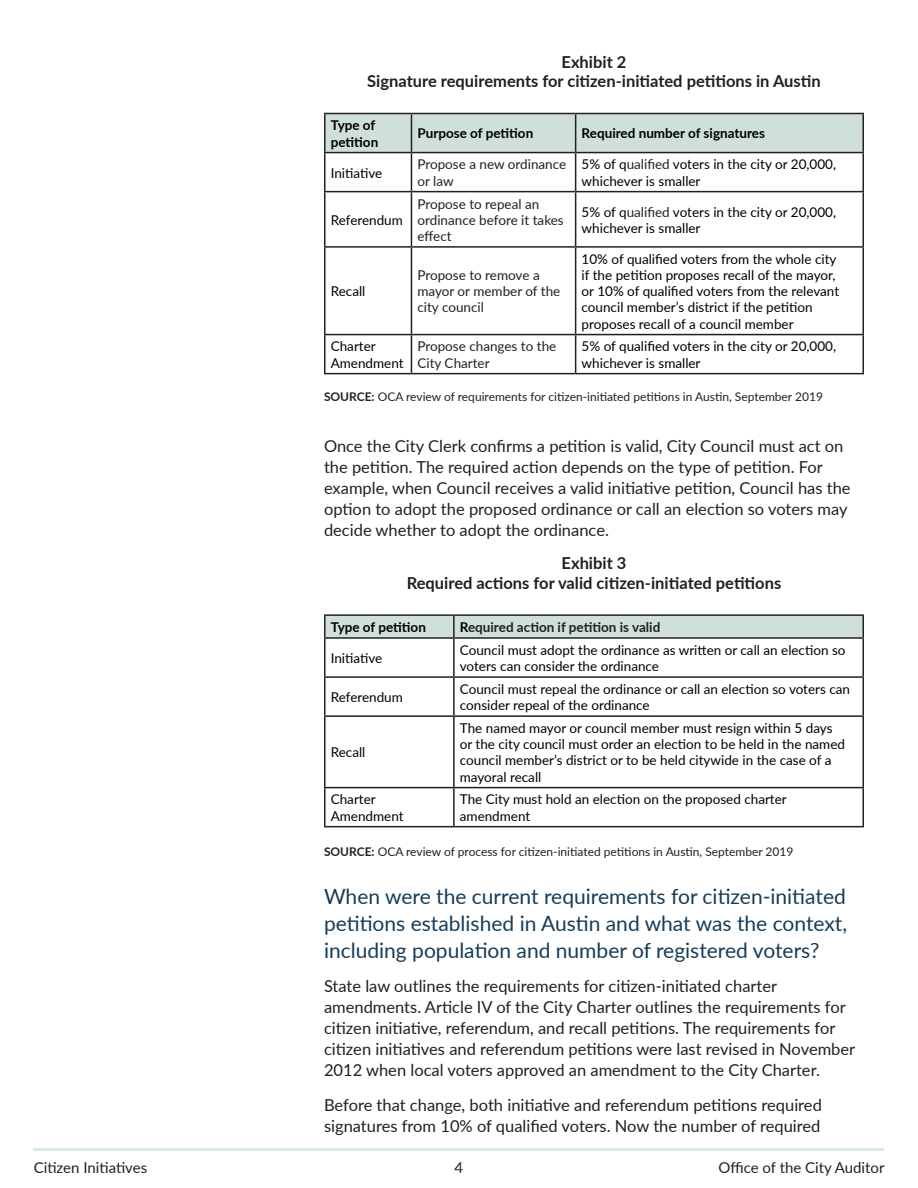
<style>
.page{position:relative;width:918px;height:1188px;background:#fff}
.page>*{position:absolute;margin:0;border:0;box-sizing:border-box;transform-origin:0 0}
.Body_Text{font:21px/27px "Lato";color:#163c58;text-align:justify}
.Body_Text-2{font:16.5px/21px "Lato";color:#231f20}
.Exhibit_Title{font:700 16.5px/19.5px "Lato";color:#231f20;text-align:center}
.t1{font:15px "Lato";color:#231f20}
.t2{font:13.5px/16.2px "Lato";color:#000}
.t3{font:13.5px/16.2px "Lato";color:#231f20}
.t4{font:700 13.5px/16.2px "Lato";color:#000}
.t5{font:700 13.5px "Lato";color:#231f20}
.Exhibit_Source{font:12px "Lato";color:#231f20}
.Body_Text-3{font:12px "Lato";color:#231f20}
.s1{color:#231f20}
.s2{font-weight:700}
.s3{color:#000}
</style>
<div class="page">
<hr style="left:34px;top:1149px;width:850px;height:2px;background:#dbe7e3">
<div style="left:326px;top:114px;width:536px;height:38px;background:#cfdfda"></div>
<hr style="left:324px;top:153px;width:2px;height:38px;background:#231f20">
<hr style="left:411px;top:153px;width:1px;height:38px;background:#231f20">
<hr style="left:575px;top:153px;width:1px;height:38px;background:#231f20">
<hr style="left:862px;top:153px;width:2px;height:38px;background:#231f20">
<hr style="left:324px;top:191px;width:87px;height:1px;background:#231f20">
<hr style="left:324px;top:192px;width:2px;height:54px;background:#231f20">
<hr style="left:411px;top:191px;width:165px;height:1px;background:#231f20">
<hr style="left:411px;top:192px;width:1px;height:54px;background:#231f20">
<hr style="left:576px;top:191px;width:288px;height:1px;background:#231f20">
<hr style="left:575px;top:192px;width:1px;height:54px;background:#231f20">
<hr style="left:862px;top:192px;width:2px;height:54px;background:#231f20">
<hr style="left:324px;top:246px;width:87px;height:2px;background:#231f20">
<hr style="left:324px;top:248px;width:2px;height:86px;background:#231f20">
<hr style="left:411px;top:246px;width:165px;height:2px;background:#231f20">
<hr style="left:411px;top:248px;width:1px;height:86px;background:#231f20">
<hr style="left:576px;top:246px;width:288px;height:2px;background:#231f20">
<hr style="left:575px;top:248px;width:1px;height:86px;background:#231f20">
<hr style="left:862px;top:248px;width:2px;height:86px;background:#231f20">
<hr style="left:324px;top:334px;width:87px;height:1px;background:#231f20">
<hr style="left:324px;top:335px;width:2px;height:38px;background:#231f20">
<hr style="left:411px;top:334px;width:165px;height:1px;background:#231f20">
<hr style="left:411px;top:335px;width:1px;height:38px;background:#231f20">
<hr style="left:576px;top:334px;width:288px;height:1px;background:#231f20">
<hr style="left:575px;top:335px;width:1px;height:38px;background:#231f20">
<hr style="left:862px;top:335px;width:2px;height:38px;background:#231f20">
<hr style="left:324px;top:373px;width:87px;height:1px;background:#231f20">
<hr style="left:411px;top:373px;width:165px;height:1px;background:#231f20">
<hr style="left:576px;top:373px;width:288px;height:1px;background:#231f20">
<hr style="left:324px;top:113px;width:87px;height:1px;background:#231f20">
<hr style="left:324px;top:114px;width:2px;height:38px;background:#231f20">
<hr style="left:324px;top:152px;width:87px;height:1px;background:#231f20">
<hr style="left:411px;top:113px;width:165px;height:1px;background:#231f20">
<hr style="left:411px;top:114px;width:1px;height:38px;background:#231f20">
<hr style="left:411px;top:152px;width:165px;height:1px;background:#231f20">
<hr style="left:576px;top:113px;width:288px;height:1px;background:#231f20">
<hr style="left:575px;top:114px;width:1px;height:38px;background:#231f20">
<hr style="left:576px;top:152px;width:288px;height:1px;background:#231f20">
<hr style="left:862px;top:114px;width:2px;height:38px;background:#231f20">
<div style="left:326px;top:616px;width:536px;height:21px;background:#cfdfda"></div>
<hr style="left:324px;top:639px;width:2px;height:37px;background:#231f20">
<hr style="left:453px;top:639px;width:2px;height:37px;background:#231f20">
<hr style="left:862px;top:639px;width:2px;height:37px;background:#231f20">
<hr style="left:324px;top:676px;width:130px;height:2px;background:#231f20">
<hr style="left:324px;top:678px;width:2px;height:37px;background:#231f20">
<hr style="left:454px;top:676px;width:410px;height:2px;background:#231f20">
<hr style="left:453px;top:678px;width:2px;height:37px;background:#231f20">
<hr style="left:862px;top:678px;width:2px;height:37px;background:#231f20">
<hr style="left:324px;top:715px;width:130px;height:2px;background:#231f20">
<hr style="left:324px;top:717px;width:2px;height:70px;background:#231f20">
<hr style="left:454px;top:715px;width:410px;height:2px;background:#231f20">
<hr style="left:453px;top:717px;width:2px;height:70px;background:#231f20">
<hr style="left:862px;top:717px;width:2px;height:70px;background:#231f20">
<hr style="left:324px;top:787px;width:130px;height:1px;background:#231f20">
<hr style="left:324px;top:788px;width:2px;height:38px;background:#231f20">
<hr style="left:454px;top:787px;width:410px;height:1px;background:#231f20">
<hr style="left:453px;top:788px;width:2px;height:38px;background:#231f20">
<hr style="left:862px;top:788px;width:2px;height:38px;background:#231f20">
<hr style="left:324px;top:826px;width:130px;height:1px;background:#231f20">
<hr style="left:454px;top:826px;width:410px;height:1px;background:#231f20">
<hr style="left:324px;top:614px;width:130px;height:2px;background:#231f20">
<hr style="left:324px;top:616px;width:2px;height:21px;background:#231f20">
<hr style="left:324px;top:637px;width:130px;height:2px;background:#231f20">
<hr style="left:454px;top:614px;width:410px;height:2px;background:#231f20">
<hr style="left:453px;top:616px;width:2px;height:21px;background:#231f20">
<hr style="left:862px;top:616px;width:2px;height:21px;background:#231f20">
<hr style="left:454px;top:637px;width:410px;height:2px;background:#231f20">
<p class="Exhibit_Title" style="left:367px;top:51px;width:455px">Exhibit 2<br>Signature requirements for citizen-initiated petitions in Austin</p>
<p class="t4" style="left:331px;top:117px;width:49px">Type of petition</p>
<p class="t4" style="left:417px;top:125px;width:117px">Purpose of petition</p>
<p class="t4" style="left:582px;top:125px;width:185px">Required number of signatures</p>
<p class="t2" style="left:331px;top:164px;width:53px">Initiative</p>
<p class="t3" style="left:417px;top:156px;width:150px">Propose a new ordinance or law</p>
<p class="t2" style="left:582px;top:156px;width:256px">5% of q<span class="s1">ualified</span> voters in the city or 20,000, whichever is smaller</p>
<p class="t2" style="left:331px;top:211px;width:74px">Referendum</p>
<p class="t3" style="left:417px;top:195px;width:148px">Propose to repeal an ordinance before it takes effect</p>
<p class="t2" style="left:582px;top:203px;width:256px">5% of q<span class="s1">ualified</span> voters in the city or 20,000, whichever is smaller</p>
<p class="t2" style="left:331px;top:283px;width:36px">Recall</p>
<p class="t3" style="left:417px;top:266px;width:144px">Propose to remove a mayor or member of the city council</p>
<p class="t2" style="left:582px;top:250px;width:259px">10% of qualified voters from the whole city if the petition proposes recall of the mayor, or 10% of qualified voters from the relevant council member’s district if the petition proposes recall of a council member</p>
<p class="t2" style="left:331px;top:338px;width:74px">Charter<br>Amendment</p>
<p class="t3" style="left:417px;top:338px;width:140px">Propose changes to the<br>City Charter</p>
<p class="t2" style="left:582px;top:338px;width:256px">5% of qualified voters in the city or 20,000, whichever is smaller</p>
<p class="Exhibit_Source" style="left:324px;top:388px;width:500px"><span class="s2">SOURCE:</span> OCA review of requirements for citizen-initiated petitions in Austin, September 2019</p>
<p class="Body_Text-2" style="left:324px;top:435px;width:528px">Once the City Clerk confirms a petition is valid, City Council must act on the petition. The required action depends on the type of petition. For example, when Council receives a valid initiative petition, Council has the option to adopt the proposed ordinance or call an election so voters may decide whether to adopt the ordinance.</p>
<p class="Exhibit_Title" style="left:407px;top:553px;width:376px">Exhibit 3<br>Required actions for valid citizen-initiated petitions</p>
<p class="t4" style="left:331px;top:618px;width:97px">Type of petition</p>
<p class="t5" style="left:460px;top:617px;width:202px"><span class="s3">R</span>equired action if petition is valid</p>
<p class="t2" style="left:331px;top:649px;width:53px">Initiative</p>
<p class="t2" style="left:460px;top:641px;width:387px">Council must adopt the ordinance as written or call an election so voters can consider the ordinance</p>
<p class="t2" style="left:331px;top:688px;width:74px">Referendum</p>
<p class="t2" style="left:460px;top:680px;width:392px">Council must repeal the ordinance or call an election so voters can consider repeal of the ordinance</p>
<p class="t2" style="left:331px;top:744px;width:36px">Recall</p>
<p class="t2" style="left:460px;top:719px;width:387px">The named mayor or council member must resign within 5 days or the city council must order an election to be held in the named council member’s district or to be held citywide in the case of a mayoral recall</p>
<p class="t2" style="left:331px;top:791px;width:74px">Charter<br>Amendment</p>
<p class="t2" style="left:460px;top:791px;width:328px">The City must hold an election on the proposed charter amendment</p>
<p class="Body_Text-3" style="left:324px;top:843px;width:471px"><span class="s2">SOURCE:</span> OCA review of process for citizen-initiated petitions in Austin, September 2019</p>
<p class="Body_Text" style="left:324px;top:882px;width:525px">When were the current requirements for citizen-initiated petitions established in Austin and what was the context, including population and number of registered voters?</p>
<p class="Body_Text-2" style="left:324px;top:975px;width:533px">State law outlines the requirements for citizen-initiated charter amendments. Article IV of the City Charter outlines the requirements for citizen initiative, referendum, and recall petitions. The requirements for citizen initiatives and referendum petitions were last revised in November 2012 when local voters approved an amendment to the City Charter.</p>
<p class="Body_Text-2" style="left:324px;top:1094px;width:499px">Before that change, both initiative and referendum petitions required signatures from 10% of qualified voters. Now the number of required</p>
<p class="t1" style="left:34px;top:1157px;width:115px">Citizen Initiatives</p>
<p class="t1" style="left:455px;top:1157px;width:10px">4</p>
<p class="t1" style="left:719px;top:1157px;width:168px">Office of the City Auditor</p>
</div>
